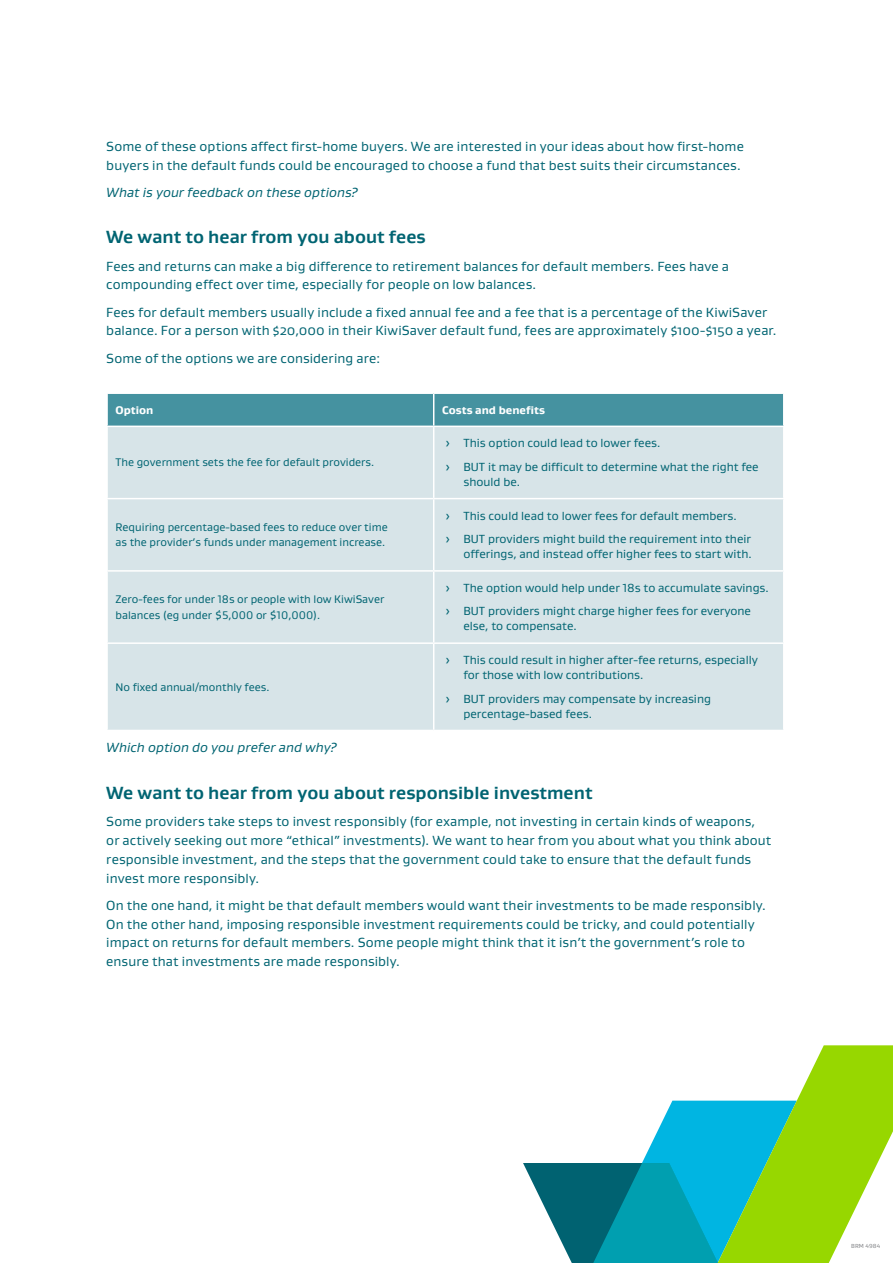
<style>
.page{position:relative;width:893px;height:1263px;background:#fff}
.page>*{position:absolute;margin:0;border:0;box-sizing:border-box;transform-origin:0 0}
.t1{font:700 18px "Gustan";color:#006472}
.t2{font:13.5px/18.8px "Gustan";letter-spacing:.01em;color:#006472}
.t3{font:italic 13.5px "Gustan";letter-spacing:.005em;color:#006472}
.t4{font:12px/23.7px "Gustan";color:#006472}
.t5{font:11.25px/15.8px "Gustan";color:#006472}
.t6{font:800 11.25px "Gustan";color:#fff}
.t7{font:6px "Gustan";letter-spacing:.02em;color:#808285}
</style>
<div class="page">
<div style="left:108px;top:427px;width:675px;height:303px;background:#d7e4e8"></div>
<div style="left:108px;top:394px;width:675px;height:32px;background:#4592a0"></div>
<hr style="left:434px;top:498px;width:350px;height:1px;background:#fff">
<hr style="left:434px;top:570px;width:350px;height:2px;background:#fff">
<hr style="left:434px;top:642px;width:350px;height:2px;background:#fff">
<hr style="left:433px;top:572px;width:1px;height:70px;background:#fff">
<hr style="left:106px;top:642px;width:328px;height:2px;background:#fff">
<hr style="left:433px;top:644px;width:1px;height:86px;background:#fff">
<hr style="left:433px;top:499px;width:1px;height:71px;background:#fff">
<hr style="left:106px;top:570px;width:328px;height:2px;background:#fff">
<hr style="left:433px;top:427px;width:1px;height:71px;background:#fff">
<hr style="left:106px;top:498px;width:328px;height:1px;background:#fff">
<hr style="left:433px;top:394px;width:1px;height:32px;background:#fff">
<svg style="left:523px;top:1045px;width:370px;height:218px"></svg>
<p class="t2" style="left:106px;top:136px;width:639px">Some of these options affect first-home buyers. We are interested in your ideas about how first-home buyers in the default funds could be encouraged to choose a fund that best suits their circumstances.</p>
<p class="t3" style="left:106px;top:183px;width:253px">What is your feedback on these options?</p>
<h1 class="t1" style="left:106px;top:225px;width:321px">We want to hear from you about fees</h1>
<p class="t2" style="left:106px;top:256px;width:624px">Fees and returns can make a big difference to retirement balances for default members. Fees have a compounding effect over time, especially for people on low balances.</p>
<p class="t2" style="left:106px;top:302px;width:672px">Fees for default members usually include a fixed annual fee and a fee that is a percentage of the KiwiSaver balance. For a person with $20,000 in their KiwiSaver default fund, fees are approximately $100-$150 a year.</p>
<p class="t2" style="left:106px;top:348px;width:275px">Some of the options we are considering are:</p>
<p class="t6" style="left:116px;top:402px;width:39px">Option</p>
<p class="t6" style="left:442px;top:402px;width:104px">Costs and benefits</p>
<p class="t5" style="left:116px;top:454px;width:260px">The government sets the fee for default providers.</p>
<p class="t4" style="left:445px;top:431px;width:315px">› This option could lead to lower fees.<br>› BUT it may be difficult to determine what the right fee</p>
<p class="t4" style="left:463px;top:470px;width:58px">should be.</p>
<p class="t5" style="left:116px;top:519px;width:274px">Requiring percentage-based fees to reduce over time as the provider’s funds under management increase.</p>
<p class="t4" style="left:445px;top:503px;width:307px">› This could lead to lower fees for default members.<br>› BUT providers might build the requirement into their</p>
<p class="t4" style="left:463px;top:542px;width:290px">offerings, and instead offer higher fees to start with.</p>
<p class="t5" style="left:116px;top:591px;width:270px">Zero-fees for under 18s or people with low KiwiSaver balances (eg under $5,000 or $10,000).</p>
<p class="t4" style="left:445px;top:575px;width:325px">› The option would help under 18s to accumulate savings. › BUT providers might charge higher fees for everyone</p>
<p class="t4" style="left:463px;top:614px;width:115px">else, to compensate.</p>
<p class="t5" style="left:116px;top:679px;width:155px">No fixed annual/monthly fees.</p>
<p class="t4" style="left:463px;top:652px;width:296px;line-height:15px;text-indent:-18px">› This could result in higher after-fee returns, especially for those with low contributions.</p>
<p class="t4" style="left:463px;top:691px;width:249px;line-height:15px;text-indent:-18px">› BUT providers may compensate by increasing percentage-based fees.</p>
<p class="t3" style="left:106px;top:739px;width:232px">Which option do you prefer and why?</p>
<h1 class="t1" style="left:106px;top:781px;width:488px">We want to hear from you about responsible investment</h1>
<p class="t2" style="left:106px;top:812px;width:667px">Some providers take steps to invest responsibly (for example, not investing in certain kinds of weapons, or actively seeking out more “ethical” investments). We want to hear from you about what you think about responsible investment, and the steps that the government could take to ensure that the default funds invest more responsibly.</p>
<p class="t2" style="left:106px;top:895px;width:661px">On the one hand, it might be that default members would want their investments to be made responsibly.<br>On the other hand, imposing responsible investment requirements could be tricky, and could potentially impact on returns for default members. Some people might think that it isn’t the government’s role to ensure that investments are made responsibly.</p>
<p class="t7" style="left:851px;top:1242px;width:31px">BRM 4984</p>
</div>
